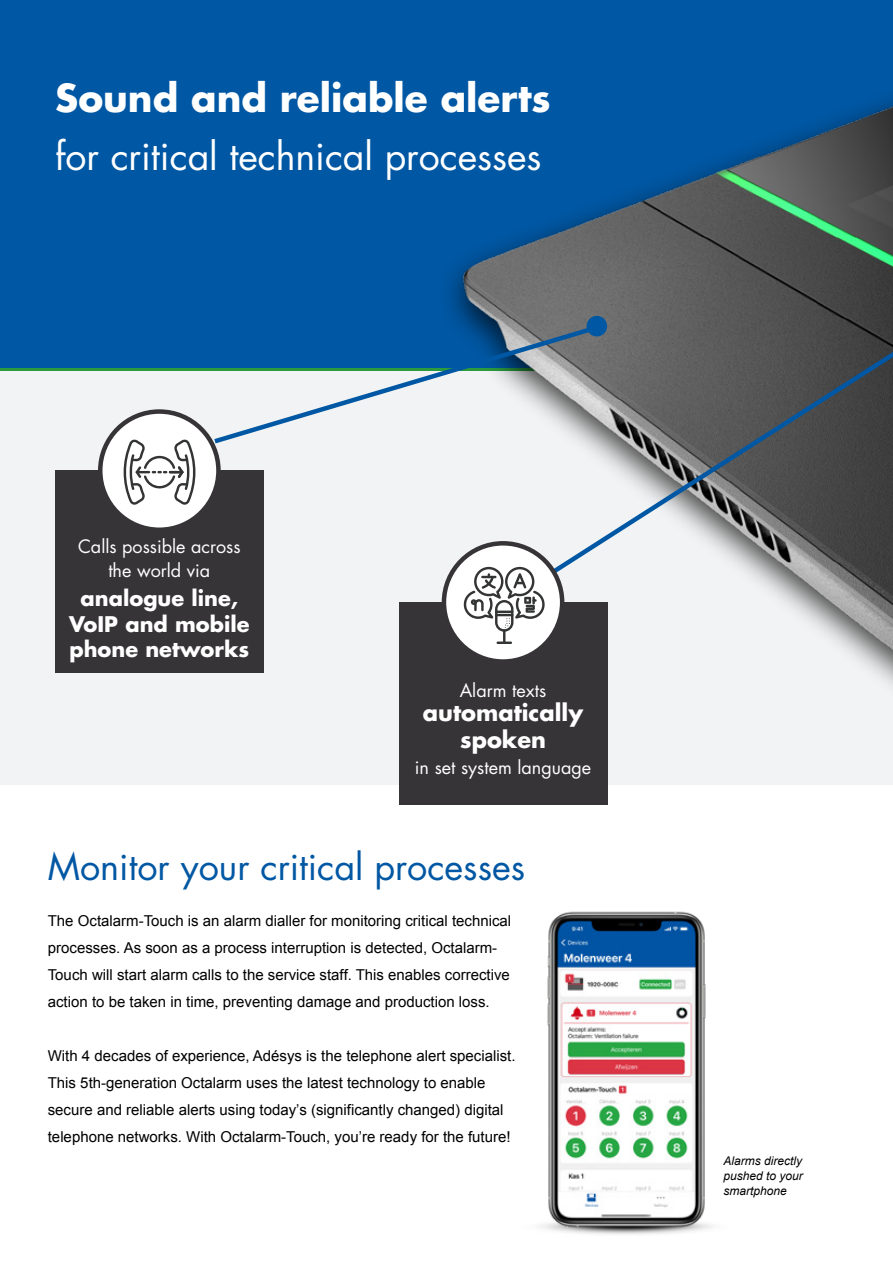
<style>
.page{position:relative;width:893px;height:1263px;background:#fff}
.page>*{position:absolute;margin:0;border:0;box-sizing:border-box;transform-origin:0 0}
.t1{font:37.5px "Futura Std";color:#fff}
.t2{font:700 37.5px "Futura Std";color:#fff}
.t3{font:36px "Futura Std";color:#0057a3}
.t4{font:700 22.5px/27px "Futura Std";color:#fff;text-align:center}
.t5{font:700 21px/25.5px "Futura Std";color:#fff;text-align:center}
.t6{font:18px/24px "Futura Std";color:#fff;text-align:center}
.t7{font:15px/27px "Arial";color:#000}
.t8{font:italic 12px/15px "Arial";color:#000;text-align:justify}
</style>
<div class="page">
<div style="left:0;top:110px;width:893px;height:675px;background:#f2f3f4"></div>
<div style="left:0;top:0;width:893px;height:370px;background:#0057a3"></div>
<hr style="left:0;top:368px;width:893px;height:3px;background:#2b9b3e">
<div style="left:55px;top:471px;width:208px;height:202px;background:#373437"></div>
<div style="left:100px;top:412px;width:118px;height:118px;background:#fff;border-radius:50%"></div>
<div style="left:98px;top:409px;width:123px;height:123px;border:4px solid #373437;border-radius:50%"></div>
<svg style="left:124px;top:439px;width:71px;height:66px"></svg>
<img style="left:441px;top:99px;width:452px;height:623px">
<svg style="left:209px;top:322px;width:331px;height:125px"></svg>
<svg style="left:540px;top:321px;width:353px;height:262px"></svg>
<div style="left:587px;top:316px;width:20px;height:20px;background:#0057a3;border-radius:50%"></div>
<div style="left:399px;top:602px;width:208px;height:202px;background:#373437"></div>
<svg style="left:444px;top:543px;width:118px;height:118px;fill:#fff"></svg>
<div style="left:442px;top:541px;width:122px;height:123px;border:4px solid #373437;border-radius:50%"></div>
<hr style="left:496px;top:641px;width:16px;height:3px;background:#333434">
<svg style="left:464px;top:567px;width:81px;height:76px"></svg>
<img style="left:545px;top:911px;width:162px;height:323px">
<h1 class="t2" style="left:55px;top:73px;width:497px">Sound and reliable alerts</h1>
<h1 class="t1" style="left:55px;top:132px;width:488px">for critical technical processes</h1>
<p class="t6" style="left:78px;top:534px;width:164px">Calls possible across the world via</p>
<h3 class="t5" style="left:69px;top:585px;width:182px">analogue line,<br>VoIP and mobile phone networks</h3>
<p class="t6" style="left:460px;top:679px;width:88px">Alarm texts</p>
<h3 class="t4" style="left:423px;top:699px;width:162px">automatically spoken</h3>
<p class="t6" style="left:415px;top:755px;width:178px">in set system language</p>
<h2 class="t3" style="left:48px;top:844px;width:479px">Monitor your critical processes</h2>
<p class="t7" style="left:48px;top:907px;width:465px">The Octalarm-Touch is an alarm dialler for monitoring critical technical processes. As soon as a process interruption is detected, Octalarm-Touch will start alarm calls to the service staff. This enables corrective action to be taken in time, preventing damage and production loss.</p>
<p class="t7" style="left:48px;top:1042px;width:469px">With 4 decades of experience, Adésys is the telephone alert specialist.<br>This 5th-generation Octalarm uses the latest technology to enable secure and reliable alerts using today’s (significantly changed) digital telephone networks. With Octalarm-Touch, you’re ready for the future!</p>
<p class="t8" style="left:723px;top:1153px;width:81px">Alarms directly pushed to your smartphone</p>
</div>
